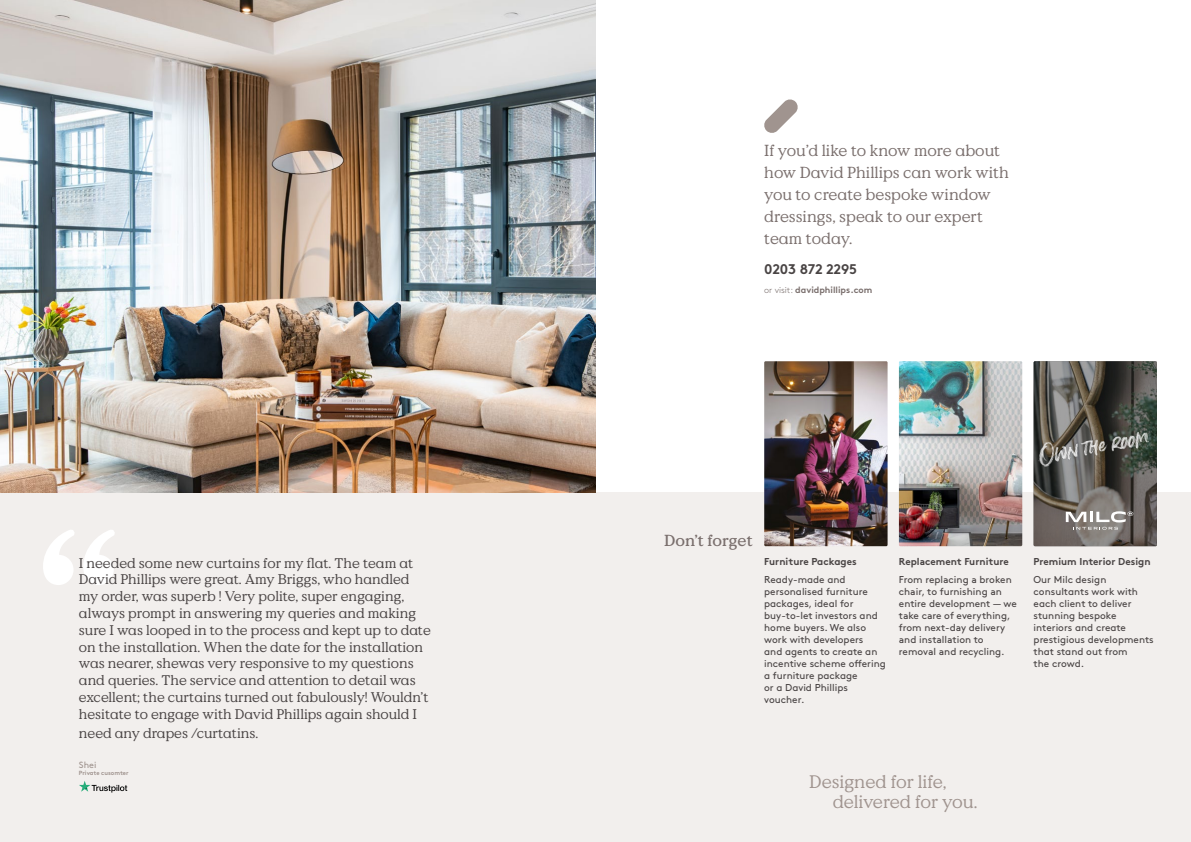
<style>
.page{position:relative;width:1191px;height:842px;background:#fff}
.page>*{position:absolute;margin:0;border:0;box-sizing:border-box;transform-origin:0 0}
.t1{font:18.1px/20.1px "Value Serif";color:#a0948f}
.t2{font:16px/22px "Value Serif";color:#7a6f6d}
.t3{font:500 16px "Value Serif";color:#7a6f6d}
.t4{font:14px/16.8px "Value Serif";color:#494444}
.t5{font:700 14px "Brown Pro";letter-spacing:-.015em;color:#494444}
.t6{font:10px/12px "Brown Pro";color:#494444}
.t7{font:700 10px "Brown Pro";color:#494444}
.t8{font:700 9px "Brown Pro";color:#7a6f6d}
.t9{font:9px "Brown Pro";color:#a0948f}
.t10{font:700 6px "Brown Pro";color:#a0948f}
.s1{font-weight:300}
</style>
<div class="page">
<div style="left:0;top:492px;width:1191px;height:350px;background:#f2efed"></div>
<img style="left:764px;top:361px;width:123px;height:185px">
<img style="left:899px;top:361px;width:123px;height:185px">
<img style="left:1033px;top:361px;width:124px;height:185px">
<img style="left:1035px;top:425px;width:115px;height:43px">
<svg style="left:1065px;top:511px;width:68px;height:19px"></svg>
<img style="left:0;top:0;width:595px;height:492px">
<svg style="left:79px;top:781px;width:48px;height:11px"></svg>
<svg style="left:43px;top:530px;width:72px;height:55px"></svg>
<svg style="left:764px;top:99px;width:34px;height:34px"></svg>
<p class="t4" style="left:79px;top:555px;width:353px">I needed some new curtains for my flat. The team at David Phillips were great. Amy Briggs, who handled my order, was superb ! Very polite, super engaging, always prompt in answering my queries and making sure I was looped in to the process and kept up to date on the installation. When the date for the installation was nearer, shewas very responsive to my questions and queries. The service and attention to detail was excellent; the curtains turned out fabulously! Wouldn’t hesitate to engage with David Phillips again should I</p>
<p class="t4" style="left:79px;top:725px;width:181px">need any drapes /curtatins.</p>
<p class="t9" style="left:79px;top:758px;width:19px">Shei</p>
<p class="t10" style="left:79px;top:768px;width:51px">Private cusomter</p>
<p class="t2" style="left:764px;top:139px;width:246px">If you’d like to know more about how David Phillips can work with you to create bespoke window dressings, speak to our expert team today.</p>
<p class="t5" style="left:764px;top:258px;width:94px">0203 872 2295</p>
<p class="t8" style="left:764px;top:283px;width:110px"><span class="s1">or visit:</span> davidphillips.com</p>
<p class="t3" style="left:664px;top:531px;width:90px">Don’t forget</p>
<p class="t7" style="left:764px;top:553px;width:94px">Furniture Packages</p>
<p class="t6" style="left:764px;top:572px;width:123px">Ready-made and personalised furniture packages, ideal for buy-to-let investors and home buyers. We also work with developers<br>and agents to create an incentive scheme offering a furniture package<br>or a David Phillips voucher.</p>
<p class="t7" style="left:899px;top:553px;width:111px">Replacement Furniture</p>
<p class="t6" style="left:899px;top:572px;width:120px">From replacing a broken chair, to furnishing an entire development — we take care of everything, from next-day delivery and installation to removal and recycling.</p>
<p class="t7" style="left:1033px;top:553px;width:119px">Premium Interior Design</p>
<p class="t6" style="left:1033px;top:572px;width:122px">Our Milc design consultants work with each client to deliver stunning bespoke interiors and create prestigious developments that stand out from<br>the crowd.</p>
<p class="t1" style="left:832px;top:772px;width:146px;text-indent:-23px">Designed for life, delivered for you.</p>
</div>
